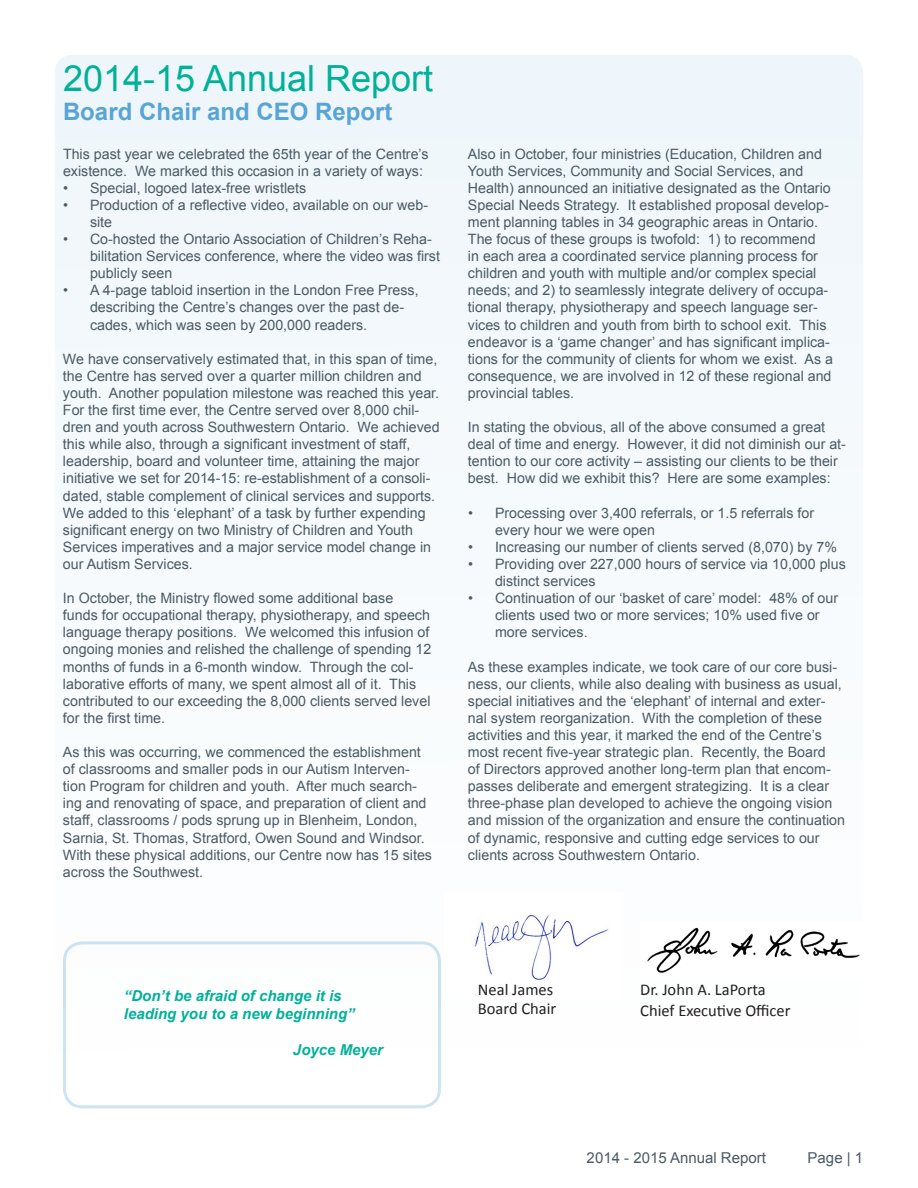
<style>
.page{position:relative;width:918px;height:1188px;background:#fff}
.page>*{position:absolute;margin:0;border:0;box-sizing:border-box;transform-origin:0 0}
.t1{font:36px "Arial";color:#00b198}
.t2{font:700 24px "Arial";color:#58a5d5}
.t3{font:16.5px "Calibri";color:#231f20}
.t4{font:italic 700 15px/18px "Arial";color:#00b198}
.t5{font:15px "Arial";color:#4a5a64}
.t6{font:14.25px/17.1px "Arial";color:#4a5a64}
</style>
<div class="page">
<div style="left:55px;top:55px;width:808px;height:1079px;background:#f7fafd;border-radius:18px"></div>
<div style="left:63px;top:941px;width:378px;height:167px;border:3px solid #58a5d5;border-radius:18px"></div>
<img style="left:474px;top:914px;width:135px;height:66px">
<img style="left:647px;top:927px;width:213px;height:46px">
<p class="t1" style="left:63px;top:55px;width:372px">2014-15 Annual Report</p>
<h1 class="t2" style="left:63px;top:96px;width:331px">Board Chair and CEO Report</h1>
<p class="t6" style="left:63px;top:145px;width:367px">This past year we celebrated the 65th year of the Centre’s existence. We marked this occasion in a variety of ways:</p>
<p class="t6" style="left:63px;top:179px;width:245px">• Special, logoed latex-free wristlets</p>
<p class="t6" style="left:90px;top:196px;width:340px;text-indent:-27px">• Production of a reflective video, available on our web&shy;site</p>
<p class="t6" style="left:90px;top:231px;width:352px;text-indent:-27px">• Co-hosted the Ontario Association of Children’s Reha&shy;bilitation Services conference, where the video was first publicly seen</p>
<p class="t6" style="left:90px;top:282px;width:330px;text-indent:-27px">• A 4-page tabloid insertion in the London Free Press, describing the Centre’s changes over the past de&shy;cades, which was seen by 200,000 readers.</p>
<p class="t6" style="left:63px;top:350px;width:378px">We have conservatively estimated that, in this span of time, the Centre has served over a quarter million children and youth. Another population milestone was reached this year.<br>For the first time ever, the Centre served over 8,000 chil&shy;dren and youth across Southwestern Ontario. We achieved this while also, through a significant investment of staff, leadership, board and volunteer time, attaining the major initiative we set for 2014-15: re-establishment of a consoli&shy;dated, stable complement of clinical services and supports.<br>We added to this ‘elephant’ of a task by further expending significant energy on two Ministry of Children and Youth Services imperatives and a major service model change in our Autism Services.</p>
<p class="t6" style="left:63px;top:590px;width:370px">In October, the Ministry flowed some additional base funds for occupational therapy, physiotherapy, and speech language therapy positions. We welcomed this infusion of ongoing monies and relished the challenge of spending 12 months of funds in a 6-month window. Through the col&shy;laborative efforts of many, we spent almost all of it. This contributed to our exceeding the 8,000 clients served level for the first time.</p>
<p class="t6" style="left:63px;top:744px;width:371px">As this was occurring, we commenced the establishment of classrooms and smaller pods in our Autism Interven&shy;tion Program for children and youth. After much search&shy;ing and renovating of space, and preparation of client and staff, classrooms / pods sprung up in Blenheim, London, Sarnia, St. Thomas, Stratford, Owen Sound and Windsor.<br>With these physical additions, our Centre now has 15 sites across the Southwest.</p>
<p class="t6" style="left:468px;top:145px;width:367px">Also in October, four ministries (Education, Children and Youth Services, Community and Social Services, and Health) announced an initiative designated as the Ontario Special Needs Strategy. It established proposal develop&shy;ment planning tables in 34 geographic areas in Ontario.<br>The focus of these groups is twofold: 1) to recommend<br>in each area a coordinated service planning process for children and youth with multiple and/or complex special needs; and 2) to seamlessly integrate delivery of occupa&shy;tional therapy, physiotherapy and speech language ser&shy;vices to children and youth from birth to school exit. This endeavor is a ‘game changer’ and has significant implica&shy;tions for the community of clients for whom we exist. As a consequence, we are involved in 12 of these regional and provincial tables.</p>
<p class="t6" style="left:468px;top:419px;width:379px">In stating the obvious, all of the above consumed a great deal of time and energy. However, it did not diminish our at&shy;tention to our core activity – assisting our clients to be their best. How did we exhibit this? Here are some examples:</p>
<p class="t6" style="left:495px;top:504px;width:321px;text-indent:-27px">• Processing over 3,400 referrals, or 1.5 referrals for every hour we were open</p>
<p class="t6" style="left:468px;top:538px;width:371px">• Increasing our number of clients served (8,070) by 7%</p>
<p class="t6" style="left:495px;top:556px;width:352px;text-indent:-27px">• Providing over 227,000 hours of service via 10,000 plus distinct services</p>
<p class="t6" style="left:495px;top:590px;width:345px;text-indent:-27px">• Continuation of our ‘basket of care’ model: 48% of our clients used two or more services; 10% used five or more services.</p>
<p class="t6" style="left:468px;top:658px;width:379px">As these examples indicate, we took care of our core busi&shy;ness, our clients, while also dealing with business as usual, special initiatives and the ‘elephant’ of internal and exter&shy;nal system reorganization. With the completion of these activities and this year, it marked the end of the Centre’s most recent five-year strategic plan. Recently, the Board<br>of Directors approved another long-term plan that encom&shy;passes deliberate and emergent strategizing. It is a clear three-phase plan developed to achieve the ongoing vision and mission of the organization and ensure the continuation of dynamic, responsive and cutting edge services to our clients across Southwestern Ontario.</p>
<p class="t4" style="left:124px;top:987px;width:232px">“Don’t be afraid of change it is leading you to a new beginning”</p>
<p class="t4" style="left:293px;top:1041px;width:92px">Joyce Meyer</p>
<p class="t3" style="left:478px;top:979px;width:77px">Neal James</p>
<p class="t3" style="left:478px;top:999px;width:80px">Board Chair</p>
<p class="t3" style="left:640px;top:979px;width:127px">Dr. John A. LaPorta</p>
<p class="t3" style="left:640px;top:1000px;width:152px">Chief Executive Officer</p>
<p class="t5" style="left:587px;top:1148px;width:181px">2014 - 2015 Annual Report</p>
<p class="t5" style="left:808px;top:1148px;width:57px">Page | 1</p>
</div>
